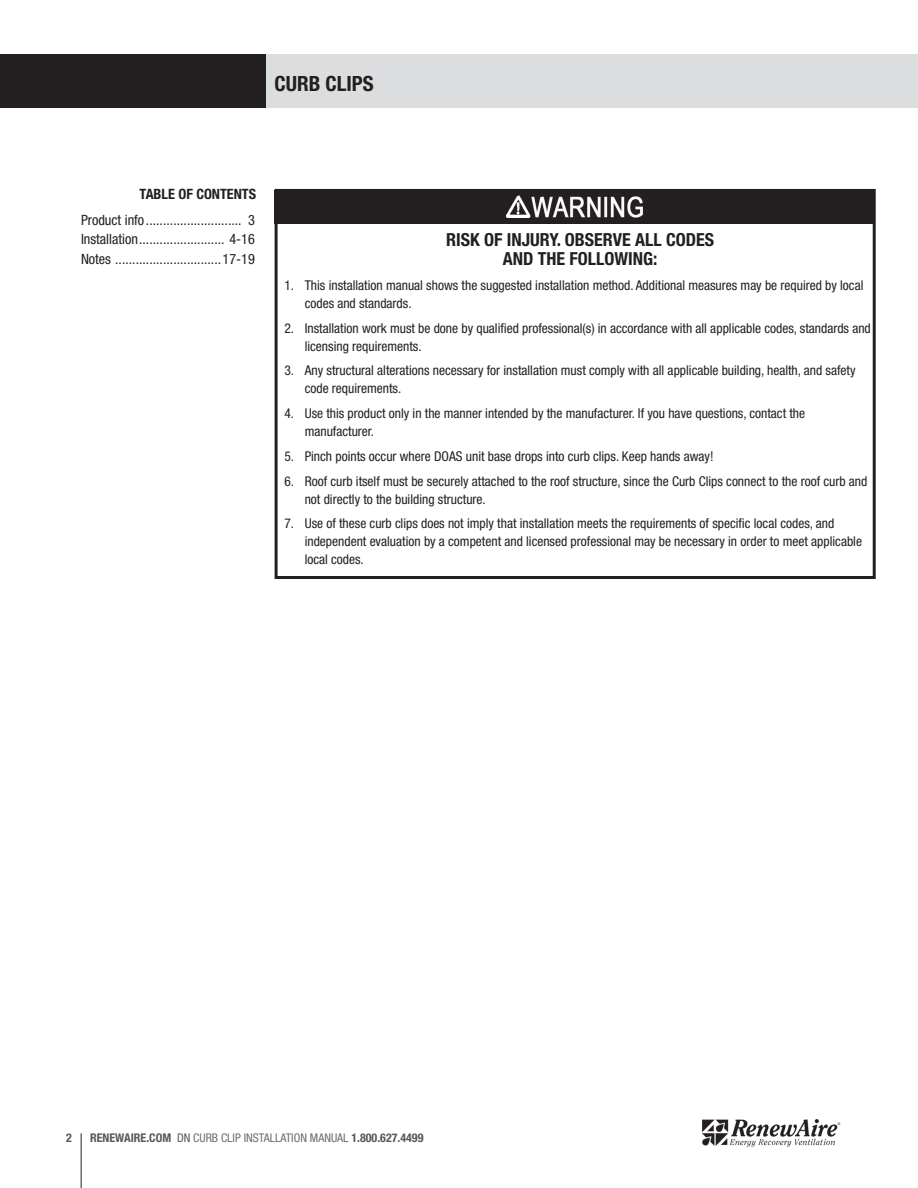
<style>
.page{position:relative;width:918px;height:1188px;background:#fff}
.page>*{position:absolute;margin:0;border:0;box-sizing:border-box;transform-origin:0 0}
.t1{font:700 condensed 21px "Helvetica Neue LT Std";color:#231f20}
.t2{font:700 condensed 18px/19.5px "Helvetica Neue LT Std";color:#231f20;text-align:center}
.t3{font:condensed 14.25px/19.5px "Helvetica Neue LT Std";color:#231f20}
.t4{font:700 condensed 14.25px "Helvetica Neue LT Std";color:#231f20}
.t5{font:condensed 13.5px/18px "Helvetica Neue LT Std";color:#231f20}
.t6{font:700 condensed 12px "Helvetica Neue LT Std";color:#57585a}
.s1{font-weight:400}
.s2{font-weight:400;color:#6c6d70}
</style>
<div class="page">
<div style="left:265px;top:54px;width:653px;height:54px;background:#dcdddf"></div>
<div style="left:0;top:54px;width:265px;height:54px;background:#231f20"></div>
<hr style="left:81px;top:1133px;width:1px;height:55px;background:#231f20">
<img style="left:702px;top:1119px;width:139px;height:28px">
<div style="left:275px;top:189px;width:601px;height:390px;border:3px solid #231f20"></div>
<div style="left:275px;top:190px;width:598px;height:34px;background:#231f20"></div>
<img style="left:506px;top:195px;width:137px;height:23px">
<h1 class="t1" style="left:275px;top:70px;width:101px">CURB CLIPS</h1>
<p class="t4" style="left:140px;top:185px;width:118px">TABLE OF CONTENTS</p>
<p class="t3" style="left:81px;top:210px;width:176px">Product info ............................ 3</p>
<p class="t3" style="left:81px;top:230px;width:176px">Installation......................... 4-16<br>Notes ...............................17-19</p>
<p class="t2" style="left:446px;top:229px;width:270px">RISK OF INJURY. OBSERVE ALL CODES<br>AND THE FOLLOWING:</p>
<p class="t5" style="left:305px;top:276px;width:560px;text-indent:-20px">1. This installation manual shows the suggested installation method. Additional measures may be required by local codes and standards.</p>
<p class="t5" style="left:305px;top:319px;width:568px;text-indent:-20px">2. Installation work must be done by qualified professional(s) in accordance with all applicable codes, standards and licensing requirements.</p>
<p class="t5" style="left:305px;top:362px;width:552px;text-indent:-20px">3. Any structural alterations necessary for installation must comply with all applicable building, health, and safety code requirements.</p>
<p class="t5" style="left:305px;top:404px;width:502px;text-indent:-20px">4. Use this product only in the manner intended by the manufacturer. If you have questions, contact the manufacturer.</p>
<p class="t5" style="left:284px;top:447px;width:431px">5. Pinch points occur where DOAS unit base drops into curb clips. Keep hands away!</p>
<p class="t5" style="left:305px;top:472px;width:564px;text-indent:-20px">6. Roof curb itself must be securely attached to the roof structure, since the Curb Clips connect to the roof curb and not directly to the building structure.</p>
<p class="t5" style="left:305px;top:515px;width:559px;text-indent:-20px">7. Use of these curb clips does not imply that installation meets the requirements of specific local codes, and independent evaluation by a competent and licensed professional may be necessary in order to meet applicable local codes.</p>
<p class="t6" style="left:66px;top:1130px;width:7px">2</p>
<p class="t6" style="left:90px;top:1130px;width:335px">RENEWAIRE.COM <span class="s1">DN</span> <span class="s2">CURB CLIP INSTALLATION MANUAL</span> 1.800.627.4499</p>
</div>
